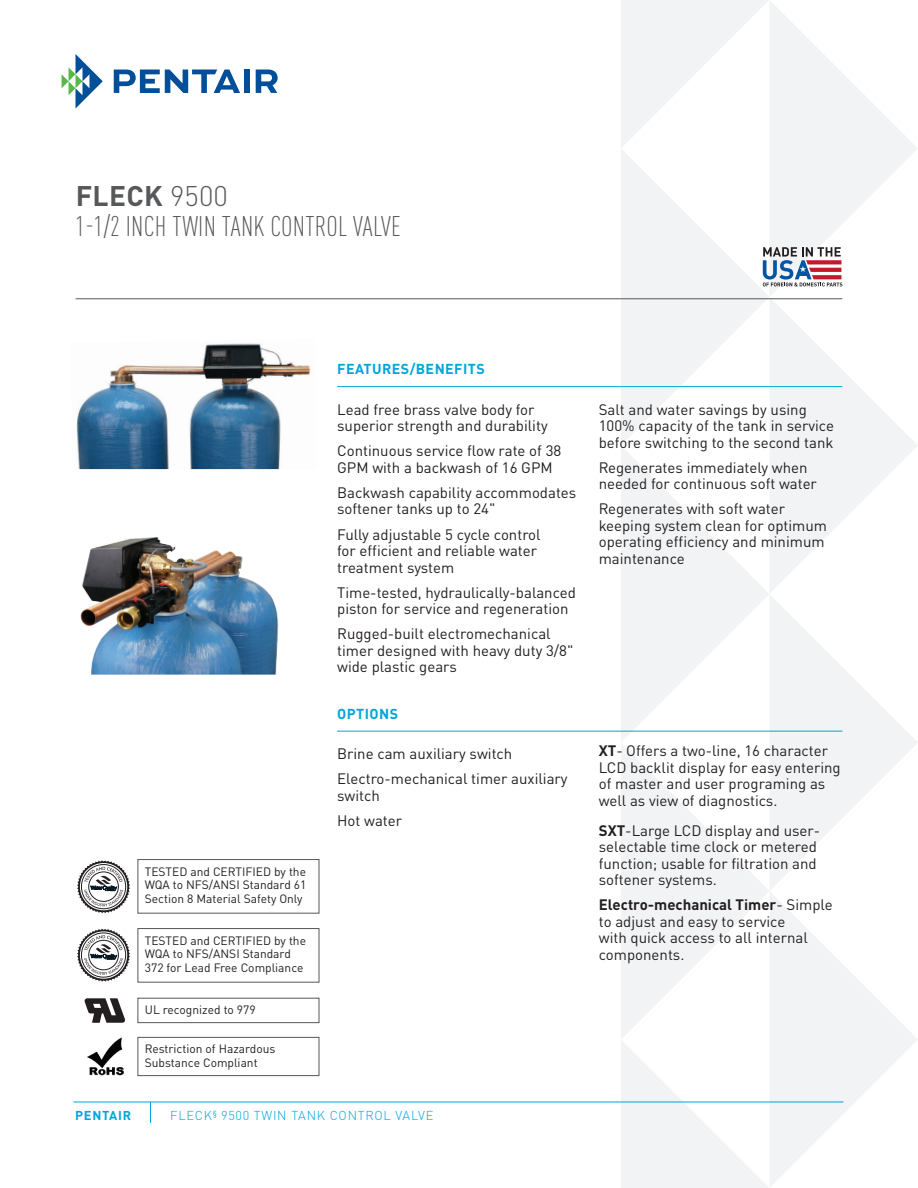
<style>
.page{position:relative;width:918px;height:1188px;background:#fff}
.page>*{position:absolute;margin:0;border:0;box-sizing:border-box;transform-origin:0 0}
.C_Descriptor_Title{font:300 condensed 28.05px "DIN Pro";letter-spacing:.01em;color:#57585a}
.BrandedProductLine_T{font:700 28.05px "DIN Pro";letter-spacing:.01em;color:#57585a}
.Features_Benefits_bo{font:15px/16.5px "DIN Pro";color:#231f20}
.BLUE_cap_head{font:700 14.25px "DIN Pro";letter-spacing:.03em;color:#00a5da}
.C_Descriptor_InfoLin{font:300 12.75px "DIN Pro";letter-spacing:.06em;color:#00a5da}
.C_SolutionsPlatform{font:700 12.75px "DIN Pro";letter-spacing:.06em;color:#00a5da}
.AP_Important_Informa{font:12px/13.5px "DIN Pro";color:#231f20}
.s1{font-weight:300}
.s2{font-weight:700}
</style>
<div class="page">
<svg style="left:621px;top:0;width:296px;height:148px"></svg>
<svg style="left:621px;top:148px;width:296px;height:297px;fill:#f3f3f4"></svg>
<svg style="left:621px;top:445px;width:296px;height:297px"></svg>
<svg style="left:621px;top:742px;width:296px;height:432px;fill:#f3f4f5"></svg>
<svg style="left:621px;top:1039px;width:162px;height:149px"></svg>
<hr style="left:73px;top:1102px;width:770px;height:1px;background:#00a5da">
<svg style="left:62px;top:54px;width:41px;height:55px"></svg>
<svg style="left:114px;top:70px;width:126px;height:23px"></svg>
<div style="left:244px;top:70px;width:5px;height:23px;background:#014e99"></div>
<svg style="left:256px;top:70px;width:22px;height:23px"></svg>
<hr style="left:76px;top:298px;width:766px;height:1px;background:#57585a">
<svg style="left:150px;top:1103px;width:1px;height:20px"></svg>
<hr style="left:337px;top:386px;width:505px;height:1px;background:#00a5da">
<hr style="left:337px;top:731px;width:505px;height:1px;background:#00a5da">
<img style="left:76px;top:343px;width:235px;height:126px">
<img style="left:80px;top:537px;width:199px;height:138px">
<div style="left:138px;top:859px;width:181px;height:54px;border:1px solid #57585a"></div>
<div style="left:138px;top:928px;width:181px;height:54px;border:1px solid #57585a"></div>
<div style="left:138px;top:1037px;width:181px;height:39px;border:1px solid #57585a"></div>
<img style="left:87px;top:1038px;width:37px;height:37px">
<div style="left:138px;top:998px;width:181px;height:25px;border:1px solid #57585a"></div>
<svg style="left:85px;top:998px;width:40px;height:25px"></svg>
<svg style="left:763px;top:247px;width:79px;height:39px"></svg>
<svg style="left:78px;top:860px;width:52px;height:53px"></svg>
<svg style="left:78px;top:928px;width:52px;height:54px"></svg>
<p class="BrandedProductLine_T" style="left:76px;top:173px;width:154px">FLECK <span class="s1">9500</span></p>
<p class="C_Descriptor_Title" style="left:76px;top:206px;width:327px">1-1/2 INCH TWIN TANK CONTROL VALVE</p>
<p class="BLUE_cap_head" style="left:337px;top:357px;width:149px">FEATURES/BENEFITS</p>
<p class="Features_Benefits_bo" style="left:337px;top:399px;width:212px">Lead free brass valve body for superior strength and durability</p>
<p class="Features_Benefits_bo" style="left:337px;top:441px;width:226px">Continuous service flow rate of 38<br>GPM with a backwash of 16 GPM</p>
<p class="Features_Benefits_bo" style="left:337px;top:483px;width:241px">Backwash capability accommodates softener tanks up to 24"</p>
<p class="Features_Benefits_bo" style="left:337px;top:524px;width:205px">Fully adjustable 5 cycle control for efficient and reliable water treatment system</p>
<p class="Features_Benefits_bo" style="left:337px;top:583px;width:240px">Time-tested, hydraulically-balanced piston for service and regeneration</p>
<p class="Features_Benefits_bo" style="left:337px;top:624px;width:238px">Rugged-built electromechanical timer designed with heavy duty 3/8" wide plastic gears</p>
<p class="BLUE_cap_head" style="left:337px;top:702px;width:62px">OPTIONS</p>
<p class="Features_Benefits_bo" style="left:337px;top:744px;width:177px">Brine cam auxiliary switch</p>
<p class="Features_Benefits_bo" style="left:337px;top:769px;width:232px">Electro-mechanical timer auxiliary switch</p>
<p class="Features_Benefits_bo" style="left:337px;top:811px;width:66px">Hot water</p>
<p class="AP_Important_Informa" style="left:145px;top:863px;width:163px;text-align:justify">TESTED and CERTIFIED by the WQA to NFS/ANSI Standard 61<br>Section 8 Material Safety Only</p>
<p class="AP_Important_Informa" style="left:145px;top:932px;width:163px">TESTED and CERTIFIED by the<br>WQA to NFS/ANSI Standard<br>372 for Lead Free Compliance</p>
<p class="AP_Important_Informa" style="left:145px;top:1002px;width:112px">UL recognized to 979</p>
<p class="AP_Important_Informa" style="left:145px;top:1041px;width:132px">Restriction of Hazardous<br>Substance Compliant</p>
<p class="C_SolutionsPlatform" style="left:75px;top:1105px;width:58px">PENTAIR</p>
<p class="C_Descriptor_InfoLin" style="left:170px;top:1106px;width:265px">FLECK<sup>§</sup> 9500 TWIN TANK CONTROL VALVE</p>
<p class="Features_Benefits_bo" style="left:599px;top:399px;width:237px">Salt and water savings by using<br>100% capacity of the tank in service before switching to the second tank</p>
<p class="Features_Benefits_bo" style="left:599px;top:458px;width:220px">Regenerates immediately when needed for continuous soft water</p>
<p class="Features_Benefits_bo" style="left:599px;top:499px;width:230px">Regenerates with soft water keeping system clean for optimum operating efficiency and minimum maintenance</p>
<p class="Features_Benefits_bo" style="left:599px;top:741px;width:243px"><span class="s2">XT</span>- Offers a two-line, 16 character LCD backlit display for easy entering of master and user programing as well as view of diagnostics.</p>
<p class="Features_Benefits_bo" style="left:599px;top:821px;width:223px"><span class="s2">SXT</span>-Large LCD display and user&shy;selectable time clock or metered function; usable for filtration and softener systems.</p>
<p class="Features_Benefits_bo" style="left:599px;top:895px;width:235px"><span class="s2">Electro-mechanical Timer</span>- Simple to adjust and easy to service<br>with quick access to all internal components.</p>
</div>
